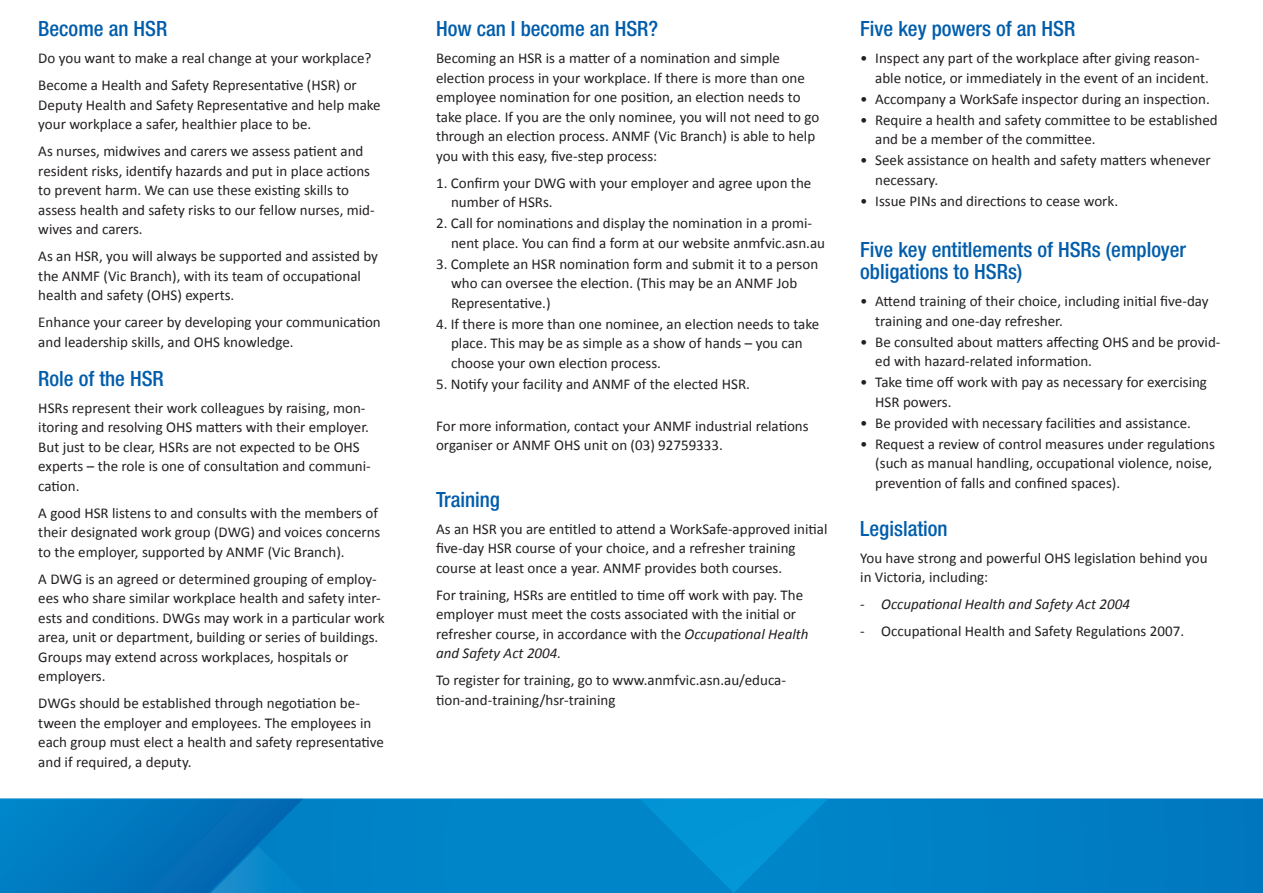
<style>
.page{position:relative;width:1263px;height:893px;background:#fff}
.page>*{position:absolute;margin:0;border:0;box-sizing:border-box;transform-origin:0 0}
.t1{font:500 condensed 21px/22.5px "Helvetica Neue LT Pro";color:#015dab}
.t2{font:15px/19.5px "Calibri";color:#231f20}
.t3{font:italic 15px "Calibri";color:#231f20}
.s1{font-style:italic}
.s2{font-style:normal}
</style>
<div class="page">
<svg style="left:0;top:798px;width:1263px;height:95px"></svg>
<svg style="left:640px;top:799px;width:188px;height:94px"></svg>
<svg style="left:0;top:799px;width:384px;height:94px"></svg>
<p class="t1" style="left:38px;top:17px;width:131px">Become an HSR</p>
<p class="t2" style="left:38px;top:48px;width:335px">Do you want to make a real change at your workplace?</p>
<p class="t2" style="left:38px;top:75px;width:344px">Become a Health and Safety Representative (HSR) or<br>Deputy Health and Safety Representative and help make your workplace a safer, healthier place to be.</p>
<p class="t2" style="left:38px;top:141px;width:338px">As nurses, midwives and carers we assess patient and resident risks, identify hazards and put in place actions to prevent harm. We can use these existing skills to assess health and safety risks to our fellow nurses, mid&shy;wives and carers.</p>
<p class="t2" style="left:38px;top:246px;width:341px">As an HSR, you will always be supported and assisted by the ANMF (Vic Branch), with its team of occupational health and safety (OHS) experts.</p>
<p class="t2" style="left:38px;top:312px;width:344px">Enhance your career by developing your communication and leadership skills, and OHS knowledge.</p>
<p class="t1" style="left:38px;top:367px;width:127px">Role of the HSR</p>
<p class="t2" style="left:38px;top:398px;width:334px">HSRs represent their work colleagues by raising, mon&shy;itoring and resolving OHS matters with their employer.<br>But just to be clear, HSRs are not expected to be OHS experts – the role is one of consultation and communi&shy;cation.</p>
<p class="t2" style="left:38px;top:503px;width:344px">A good HSR listens to and consults with the members of their designated work group (DWG) and voices concerns to the employer, supported by ANMF (Vic Branch).</p>
<p class="t2" style="left:38px;top:569px;width:348px">A DWG is an agreed or determined grouping of employ&shy;ees who share similar workplace health and safety inter&shy;ests and conditions. DWGs may work in a particular work area, unit or department, building or series of buildings.<br>Groups may extend across workplaces, hospitals or employers.</p>
<p class="t2" style="left:38px;top:693px;width:347px">DWGs should be established through negotiation be&shy;tween the employer and employees. The employees in each group must elect a health and safety representative and if required, a deputy.</p>
<p class="t1" style="left:436px;top:17px;width:224px">How can I become an HSR?</p>
<p class="t2" style="left:436px;top:48px;width:385px">Becoming an HSR is a matter of a nomination and simple election process in your workplace. If there is more than one employee nomination for one position, an election needs to take place. If you are the only nominee, you will not need to go through an election process. ANMF (Vic Branch) is able to help you with this easy, five-step process:</p>
<p class="t2" style="left:451px;top:173px;width:362px;text-indent:-15px">1. Confirm your DWG with your employer and agree upon the number of HSRs.</p>
<p class="t2" style="left:451px;top:213px;width:375px;text-indent:-15px">2. Call for nominations and display the nomination in a promi&shy;nent place. You can find a form at our website anmfvic.asn.au</p>
<p class="t2" style="left:451px;top:254px;width:369px;text-indent:-15px">3. Complete an HSR nomination form and submit it to a person who can oversee the election. (This may be an ANMF Job<br>Representative.)</p>
<p class="t2" style="left:451px;top:314px;width:370px;text-indent:-15px">4. If there is more than one nominee, an election needs to take place. This may be as simple as a show of hands – you can choose your own election process.</p>
<p class="t2" style="left:436px;top:374px;width:315px">5. Notify your facility and ANMF of the elected HSR.</p>
<p class="t2" style="left:436px;top:416px;width:374px">For more information, contact your ANMF industrial relations organiser or ANMF OHS unit on (03) 92759333.</p>
<p class="t1" style="left:436px;top:488px;width:66px">Training</p>
<p class="t2" style="left:436px;top:519px;width:393px">As an HSR you are entitled to attend a WorkSafe-approved initial five-day HSR course of your choice, and a refresher training course at least once a year. ANMF provides both courses.</p>
<p class="t2" style="left:436px;top:585px;width:374px">For training, HSRs are entitled to time off work with pay. The employer must meet the costs associated with the initial or refresher course, in accordance with the <span class="s1">Occupational Health and Safety Act 2004.</span></p>
<p class="t2" style="left:436px;top:671px;width:351px">To register for training, go to www.anmfvic.asn.au/educa&shy;tion-and-training/hsr-training</p>
<p class="t1" style="left:860px;top:17px;width:217px">Five key powers of an HSR</p>
<p class="t2" style="left:875px;top:48px;width:335px;text-indent:-15px">• Inspect any part of the workplace after giving reason&shy;able notice, or immediately in the event of an incident.</p>
<p class="t2" style="left:860px;top:89px;width:351px">• Accompany a WorkSafe inspector during an inspection.</p>
<p class="t2" style="left:875px;top:110px;width:344px;text-indent:-15px">• Require a health and safety committee to be established and be a member of the committee.</p>
<p class="t2" style="left:875px;top:150px;width:337px;text-indent:-15px">• Seek assistance on health and safety matters whenever necessary.</p>
<p class="t2" style="left:860px;top:191px;width:259px">• Issue PINs and directions to cease work.</p>
<p class="t1" style="left:860px;top:238px;width:327px">Five key entitlements of HSRs (employer obligations to HSRs)</p>
<p class="t2" style="left:875px;top:291px;width:335px;text-indent:-15px">• Attend training of their choice, including initial five-day training and one-day refresher.</p>
<p class="t2" style="left:875px;top:332px;width:347px;text-indent:-15px">• Be consulted about matters affecting OHS and be provid&shy;ed with hazard-related information.</p>
<p class="t2" style="left:875px;top:372px;width:333px;text-indent:-15px">• Take time off work with pay as necessary for exercising<br>HSR powers.</p>
<p class="t2" style="left:860px;top:413px;width:332px">• Be provided with necessary facilities and assistance.</p>
<p class="t2" style="left:875px;top:434px;width:341px;text-indent:-15px">• Request a review of control measures under regulations (such as manual handling, occupational violence, noise, prevention of falls and confined spaces).</p>
<p class="t1" style="left:860px;top:517px;width:89px">Legislation</p>
<p class="t2" style="left:860px;top:548px;width:349px">You have strong and powerful OHS legislation behind you in Victoria, including:</p>
<p class="t3" style="left:860px;top:594px;width:271px"><span class="s2">-</span> Occupational Health and Safety Act 2004</p>
<p class="t2" style="left:860px;top:621px;width:325px">- Occupational Health and Safety Regulations 2007.</p>
</div>
